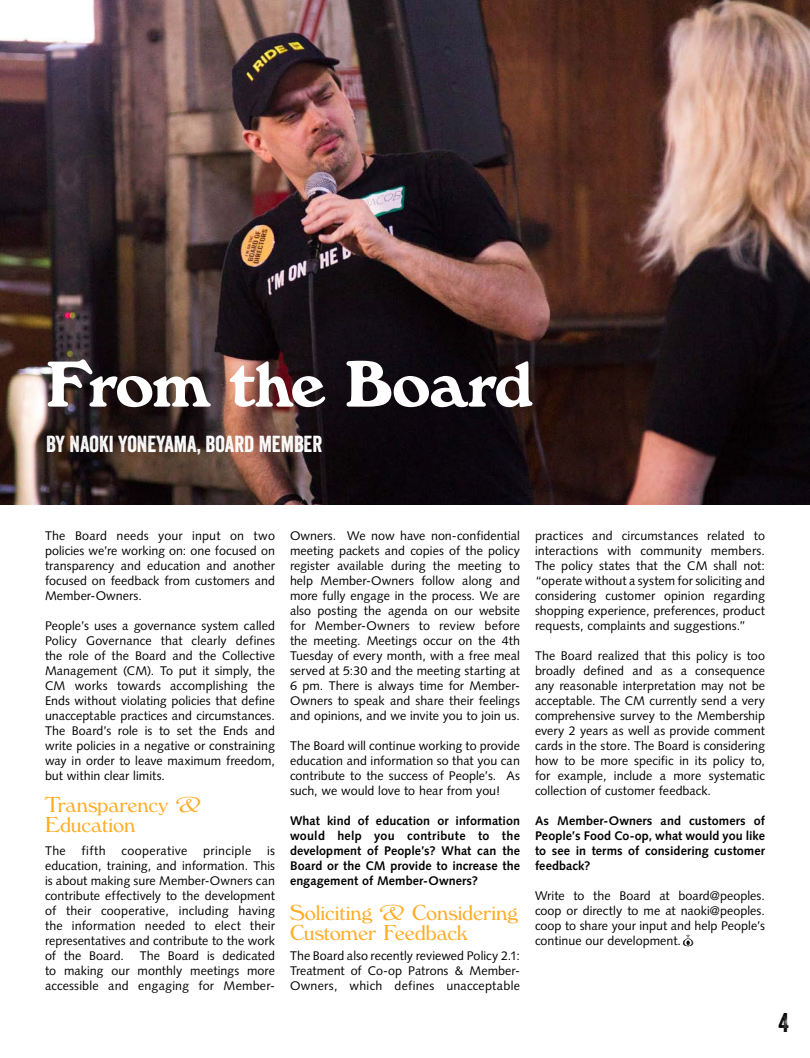
<style>
.page{position:relative;width:810px;height:1058px;background:#fff}
.page>*{position:absolute;margin:0;border:0;box-sizing:border-box;transform-origin:0 0}
.t1{font:700 67.5px "Windsor D";letter-spacing:-.015em;color:#fff}
.t2{font:26.25px "Veneer Two";color:#000}
.t3{font:22.5px/20px "Windsor D";letter-spacing:-.005em;color:#ffad26}
.t4{font:22.5px "Veneer";color:#fff}
.t5{font:12.5px/15px "Syntax LT Std";letter-spacing:.005em;color:#000;text-align:justify}
.t6{font:700 12.5px/15px "Syntax LT Std";letter-spacing:.005em;color:#000;text-align:justify}
.t7{font:12.5px "Syntax LT Std";letter-spacing:.03em;color:#000}
</style>
<div class="page">
<img style="left:0;top:0;width:810px;height:504px">
<svg style="left:683px;top:934px;width:11px;height:13px"></svg>
<h1 class="t1" style="left:46px;top:345px;width:489px">From the Board</h1>
<h3 class="t4" style="left:46px;top:430px;width:278px">BY NAOKI YONEYAMA, BOARD MEMBER</h3>
<p class="t5" style="left:45px;top:528px;width:232px">The Board needs your input on two policies we’re working on: one focused on transparency and education and another focused on feedback from customers and Member-Owners.</p>
<p class="t5" style="left:45px;top:618px;width:232px">People’s uses a governance system called Policy Governance that clearly defines the role of the Board and the Collective Management (CM). To put it simply, the CM works towards accomplishing the Ends without violating policies that define unacceptable practices and circumstances.<br>The Board’s role is to set the Ends and write policies in a negative or constraining way in order to leave maximum freedom, but within clear limits.</p>
<h3 class="t3" style="left:45px;top:794px;width:158px">Transparency &amp;<br>Education</h3>
<p class="t5" style="left:45px;top:843px;width:22px">The</p>
<p class="t5" style="left:82px;top:843px;width:26px">fifth</p>
<p class="t7" style="left:122px;top:843px;width:67px">cooperative</p>
<p class="t7" style="left:203px;top:843px;width:50px">principle</p>
<p class="t5" style="left:45px;top:843px;width:232px;text-indent:222px">is education, training, and information. This is about making sure Member-Owners can contribute effectively to the development of their cooperative, including having the information needed to elect their representatives and contribute to the work of the Board.</p>
<p class="t5" style="left:45px;top:948px;width:232px;text-indent:95px">The Board is dedicated to making our monthly meetings more accessible and engaging for Member-</p>
<p class="t5" style="left:290px;top:528px;width:232px">Owners. We now have non-confidential meeting packets and copies of the policy register available during the meeting to help Member-Owners follow along and more fully engage in the process. We are also posting the agenda on our website for Member-Owners to review before the meeting. Meetings occur on the 4th Tuesday of every month, with a free meal served at 5:30 and the meeting starting at 6 pm. There is always time for Member-Owners to speak and share their feelings and opinions, and we invite you to join us.</p>
<p class="t5" style="left:290px;top:738px;width:232px">The Board will continue working to provide education and information so that you can contribute to the success of People’s. As such, we would love to hear from you!</p>
<p class="t6" style="left:290px;top:813px;width:232px">What kind of education or information would help you contribute to the development of People’s? What can the Board or the CM provide to increase the engagement of Member-Owners?</p>
<h3 class="t3" style="left:290px;top:903px;width:229px">Soliciting &amp; Considering<br>Customer Feedback</h3>
<p class="t5" style="left:290px;top:948px;width:232px">The Board also recently reviewed Policy 2.1:<br>Treatment of Co-op Patrons &amp; Member-Owners, which defines unacceptable</p>
<p class="t5" style="left:535px;top:528px;width:232px">practices and circumstances related to interactions with community members.<br>The policy states that the CM shall not: “operate without a system for soliciting and considering customer opinion regarding shopping experience, preferences, product requests, complaints and suggestions.”</p>
<p class="t5" style="left:535px;top:648px;width:232px">The Board realized that this policy is too broadly defined and as a consequence any reasonable interpretation may not be acceptable. The CM currently send a very comprehensive survey to the Membership every 2 years as well as provide comment cards in the store. The Board is considering how to be more specific in its policy to, for example, include a more systematic collection of customer feedback.</p>
<p class="t6" style="left:535px;top:813px;width:232px">As Member-Owners and customers of People’s Food Co-op, what would you like to see in terms of considering customer feedback?</p>
<p class="t5" style="left:535px;top:888px;width:232px">Write to the Board at board@peoples. coop or directly to me at naoki@peoples. coop to share your input and help People’s continue our development.</p>
<h2 class="t2" style="left:778px;top:1006px;width:12px">4</h2>
</div>
